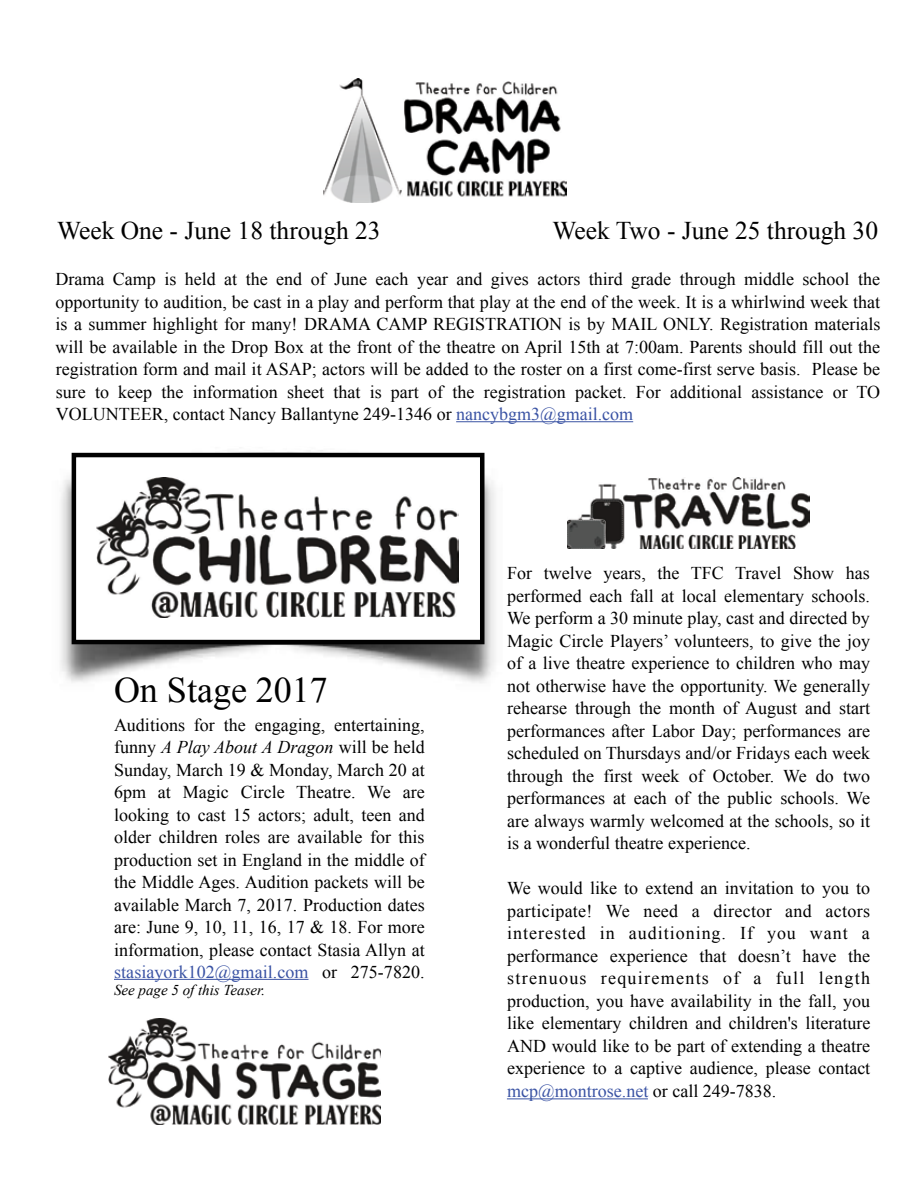
<style>
.page{position:relative;width:918px;height:1188px;background:#fff}
.page>*{position:absolute;margin:0;border:0;box-sizing:border-box;transform-origin:0 0}
.t1{font:36px "Times New Roman";color:#010101}
.t2{font:25.5px "Times New Roman";color:#010101}
.t3{font:18px/22.5px "Times New Roman";color:#010101;text-align:justify}
.t4{font:italic 15px "Times New Roman";color:#010101}
.s1{color:#3a53a4}
.s2{font-style:italic}
</style>
<div class="page">
<img style="left:60px;top:422px;width:484px;height:261px">
<div style="left:74px;top:455px;width:408px;height:187px;background:#fff"></div>
<div style="left:72px;top:453px;width:412px;height:191px;border:4px solid #010101"></div>
<hr style="left:456px;top:421px;width:177px;height:1px;background:#3a53a4">
<hr style="left:507px;top:1098px;width:141px;height:1px;background:#3a53a4">
<img style="left:567px;top:477px;width:243px;height:72px">
<img style="left:323px;top:78px;width:244px;height:124px">
<img style="left:96px;top:477px;width:363px;height:141px">
<img style="left:108px;top:1018px;width:273px;height:107px">
<hr style="left:114px;top:979px;width:195px;height:1px;background:#3a53a4">
<h2 class="t2" style="left:57px;top:213px;width:325px">Week One - June 18 through 23</h2>
<h2 class="t2" style="left:552px;top:213px;width:327px">Week Two - June 25 through 30</h2>
<p class="t3" style="left:56px;top:267px;width:826px">Drama Camp is held at the end of June each year and gives actors third grade through middle school the opportunity to audition, be cast in a play and perform that play at the end of the week. It is a whirlwind week that is a summer highlight for many! DRAMA CAMP REGISTRATION is by MAIL ONLY. Registration materials will be available in the Drop Box at the front of the theatre on April 15th at 7:00am. Parents should fill out the registration form and mail it ASAP; actors will be added to the roster on a first come-first serve basis. Please be sure to keep the information sheet that is part of the registration packet. For additional assistance or TO VOLUNTEER, contact Nancy Ballantyne 249-1346 or <span class="s1">nancybgm3@gmail.com</span></p>
<h1 class="t1" style="left:114px;top:666px;width:215px">On Stage 2017</h1>
<p class="t3" style="left:114px;top:713px;width:312px">Auditions for the engaging, entertaining, funny <span class="s2">A Play About A Dragon</span> will be held Sunday, March 19 &amp; Monday, March 20 at 6pm at Magic Circle Theatre. We are looking to cast 15 actors; adult, teen and older children roles are available for this production set in England in the middle of the Middle Ages. Audition packets will be available March 7, 2017. Production dates are: June 9, 10, 11, 16, 17 &amp; 18. For more information, please contact Stasia Allyn at <span class="s1">stasiayork102@gmail.com</span> or 275-7820.</p>
<p class="t4" style="left:114px;top:979px;width:153px">See page 5 of this Teaser.</p>
<p class="t3" style="left:507px;top:561px;width:365px">For twelve years, the TFC Travel Show has performed each fall at local elementary schools.<br>We perform a 30 minute play, cast and directed by Magic Circle Players’ volunteers, to give the joy of a live theatre experience to children who may not otherwise have the opportunity. We generally rehearse through the month of August and start performances after Labor Day; performances are scheduled on Thursdays and/or Fridays each week through the first week of October. We do two performances at each of the public schools. We are always warmly welcomed at the schools, so it is a wonderful theatre experience.</p>
<p class="t3" style="left:507px;top:876px;width:365px">We would like to extend an invitation to you to participate! We need a director and actors interested in auditioning. If you want a performance experience that doesn’t have the strenuous requirements of a full length production, you have availability in the fall, you like elementary children and children's literature AND would like to be part of extending a theatre experience to a captive audience, please contact <span class="s1">mcp@montrose.net</span> or call 249-7838.</p>
</div>
